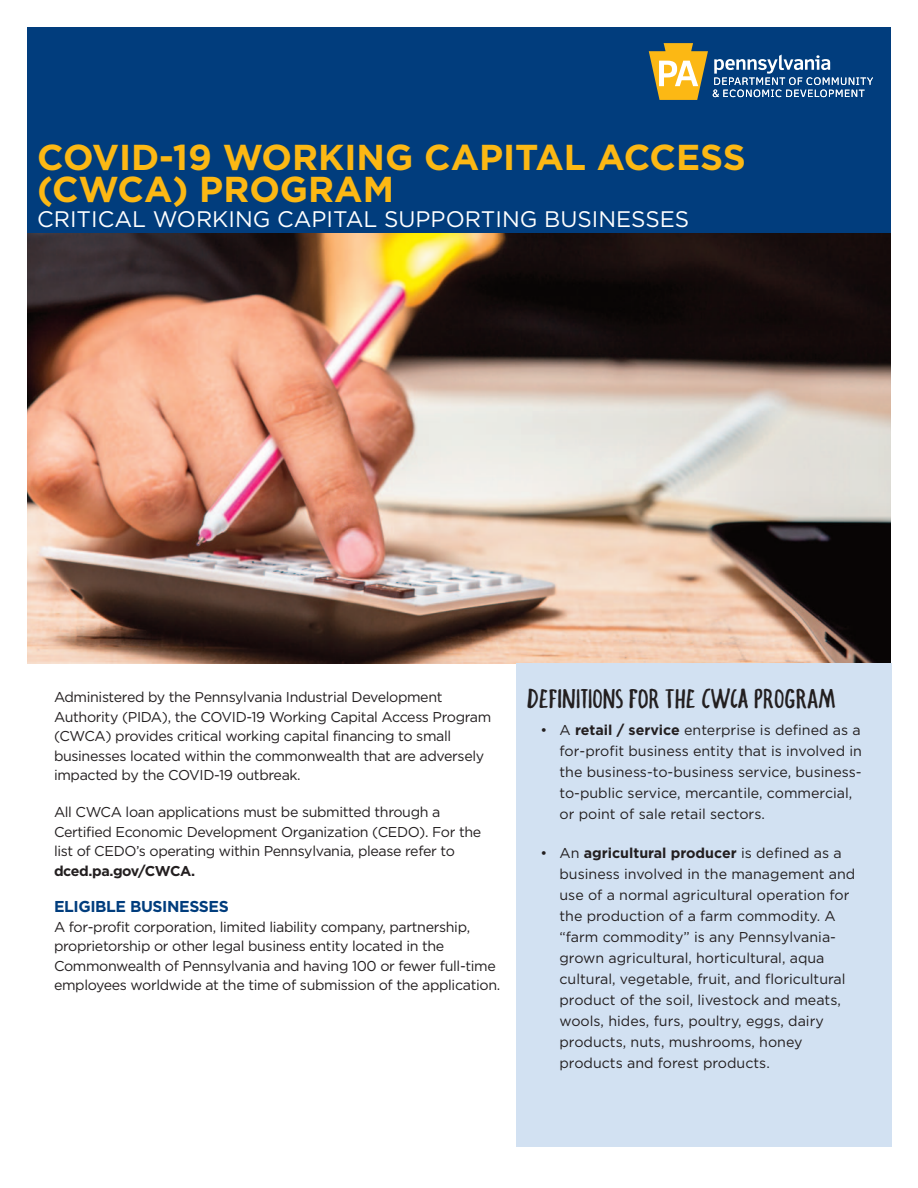
<style>
.page{position:relative;width:918px;height:1188px;background:#fff}
.page>*{position:absolute;margin:0;border:0;box-sizing:border-box;transform-origin:0 0}
.t1{font:700 36px/31.5px "Gotham";color:#fcb814}
.t2{font:27px "Fungo";color:#231f20}
.t3{font:22.5px "Gotham";color:#fff}
.t4{font:700 15.75px "Gotham";letter-spacing:-.025em;color:#013d7d}
.t5{font:14.25px/19.5px "Gotham";letter-spacing:-.025em;color:#231f20}
.t6{font:14.25px/21px "Gotham";color:#231f20}
.s1{font-weight:700}
</style>
<div class="page">
<img style="left:27px;top:233px;width:864px;height:430px">
<div style="left:516px;top:663px;width:375px;height:484px;background:#d2e1f2"></div>
<div style="left:27px;top:27px;width:864px;height:206px;background:#013d7d"></div>
<svg style="left:649px;top:43px;width:224px;height:57px"></svg>
<p class="t1" style="left:37px;top:144px;width:710px">COVID-19 WORKING CAPITAL ACCESS (CWCA) PROGRAM</p>
<p class="t3" style="left:37px;top:211px;width:654px">CRITICAL WORKING CAPITAL SUPPORTING BUSINESSES</p>
<p class="t5" style="left:54px;top:689px;width:439px">Administered by the Pennsylvania Industrial Development Authority (PIDA), the COVID-19 Working Capital Access Program (CWCA) provides critical working capital financing to small businesses located within the commonwealth that are adversely impacted by the COVID-19 outbreak.</p>
<p class="t5" style="left:54px;top:803px;width:429px">All CWCA loan applications must be submitted through a Certified Economic Development Organization (CEDO). For the list of CEDO’s operating within Pennsylvania, please refer to <span class="s1">dced.pa.gov/CWCA.</span></p>
<p class="t4" style="left:54px;top:901px;width:176px">ELIGIBLE BUSINESSES</p>
<p class="t5" style="left:54px;top:918px;width:448px">A for-profit corporation, limited liability company, partnership, proprietorship or other legal business entity located in the Commonwealth of Pennsylvania and having 100 or fewer full-time employees worldwide at the time of submission of the application.</p>
<p class="t2" style="left:527px;top:683px;width:311px">DEFINITIONS FOR THE CWCA PROGRAM</p>
<p class="t6" style="left:559px;top:720px;width:304px;text-indent:-19px">• A <span class="s1">retail / service</span> enterprise is defined as a for-profit business entity that is involved in the business-to-business service, business&shy;to-public service, mercantile, commercial, or point of sale retail sectors.</p>
<p class="t6" style="left:559px;top:844px;width:297px;text-indent:-19px">• An <span class="s1">agricultural producer</span> is defined as a business involved in the management and use of a normal agricultural operation for the production of a farm commodity. A “farm commodity” is any Pennsylvania&shy;grown agricultural, horticultural, aqua cultural, vegetable, fruit, and floricultural product of the soil, livestock and meats, wools, hides, furs, poultry, eggs, dairy products, nuts, mushrooms, honey products and forest products.</p>
</div>
